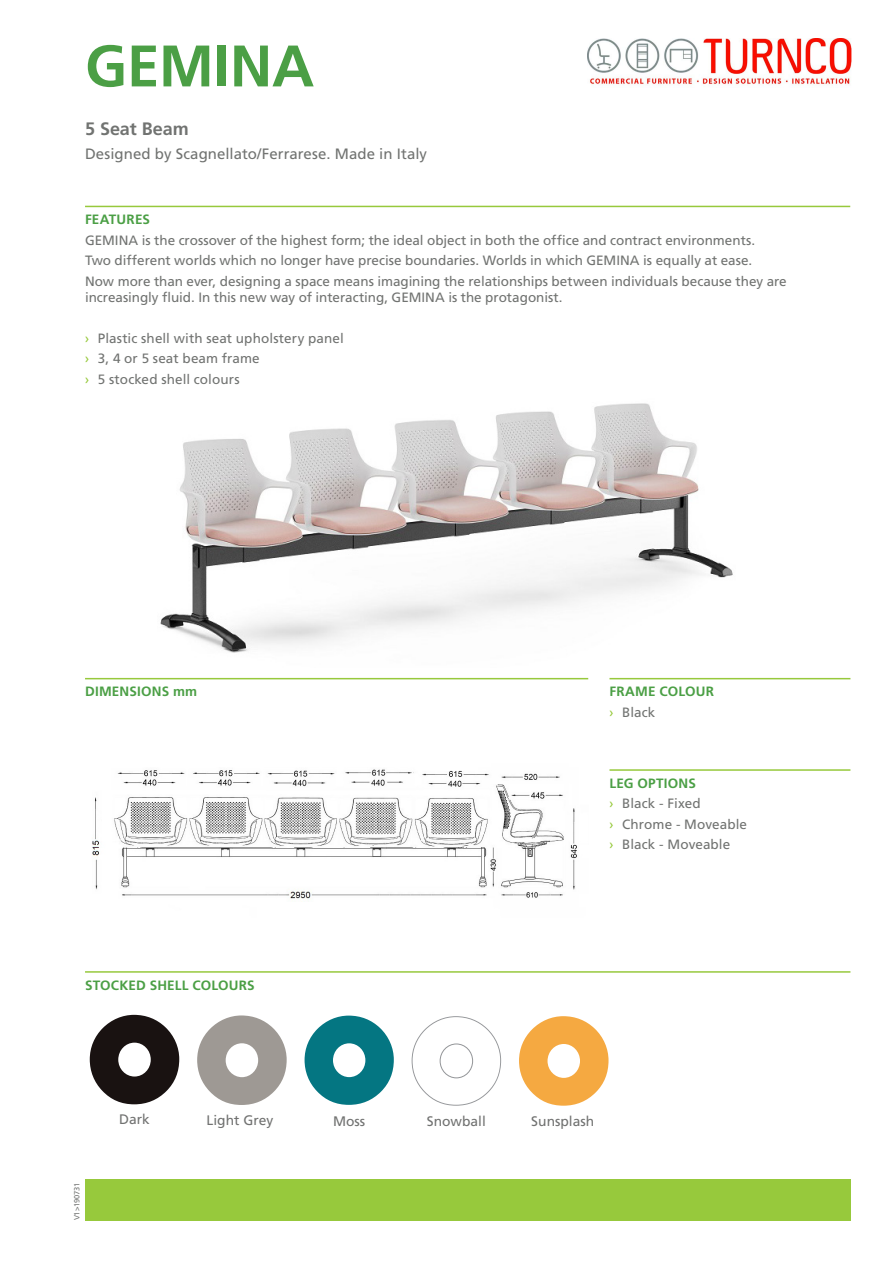
<style>
.page{position:relative;width:893px;height:1263px;background:#fff}
.page>*{position:absolute;margin:0;border:0;box-sizing:border-box;transform-origin:0 0}
.Product_Title{font:700 58.5px "Frutiger LT";letter-spacing:-.005em;color:#4b9f45}
.Product_description{font:700 18px "Frutiger LT";letter-spacing:-.005em;color:#717371}
.Brand___Code{font:15px "Frutiger LT";letter-spacing:.005em;color:#717371}
.t1{font:13.8px "Frutiger LT";color:#717271}
.Text{font:13.5px/16.2px "Frutiger LT";color:#717371}
.Subheading{font:700 13.5px "Frutiger LT";letter-spacing:.015em;color:#4b9f45}
.t2{font:7.5px "Frutiger LT";letter-spacing:-.01em;color:#717371}
.s1{color:#97c93c}
</style>
<div class="page">
<div style="left:85px;top:1179px;width:765px;height:41px;background:#97c93c"></div>
<hr style="left:85px;top:206px;width:765px;height:1px;background:#97c93c">
<hr style="left:85px;top:678px;width:503px;height:1px;background:#97c93c">
<hr style="left:609px;top:678px;width:241px;height:1px;background:#97c93c">
<hr style="left:609px;top:769px;width:241px;height:2px;background:#97c93c">
<hr style="left:85px;top:971px;width:765px;height:2px;background:#97c93c">
<img style="left:92px;top:769px;width:485px;height:133px">
<svg style="left:90px;top:1015px;width:89px;height:89px"></svg>
<svg style="left:197px;top:1015px;width:90px;height:90px"></svg>
<svg style="left:412px;top:1016px;width:89px;height:90px"></svg>
<div style="left:440px;top:1043px;width:33px;height:35px;border:1px solid #939598;border-radius:50%"></div>
<svg style="left:305px;top:1015px;width:89px;height:90px"></svg>
<svg style="left:519px;top:1016px;width:89px;height:90px"></svg>
<img style="left:160px;top:403px;width:573px;height:250px">
<img style="left:588px;top:38px;width:263px;height:47px">
<p class="Product_Title" style="left:85px;top:32px;width:231px">GEMINA</p>
<p class="Product_description" style="left:85px;top:119px;width:105px">5 Seat Beam</p>
<p class="Brand___Code" style="left:85px;top:145px;width:343px">Designed by Scagnellato/Ferrarese. Made in Italy</p>
<p class="Subheading" style="left:85px;top:212px;width:66px">FEATURES</p>
<p class="Text" style="left:85px;top:232px;width:672px">GEMINA is the crossover of the highest form; the ideal object in both the office and contract environments.</p>
<p class="Text" style="left:85px;top:252px;width:669px">Two different worlds which no longer have precise boundaries. Worlds in which GEMINA is equally at ease.</p>
<p class="Text" style="left:85px;top:273px;width:703px">Now more than ever, designing a space means imagining the relationships between individuals because they are increasingly fluid. In this new way of interacting, GEMINA is the protagonist.</p>
<p class="Text" style="left:85px;top:330px;width:260px"><span class="s1">›</span> Plastic shell with seat upholstery panel</p>
<p class="Text" style="left:85px;top:350px;width:176px"><span class="s1">›</span> 3, 4 or 5 seat beam frame</p>
<p class="Text" style="left:85px;top:371px;width:156px"><span class="s1">›</span> 5 stocked shell colours</p>
<p class="Subheading" style="left:85px;top:684px;width:114px">DIMENSIONS mm</p>
<p class="Subheading" style="left:609px;top:684px;width:106px">FRAME COLOUR</p>
<p class="Text" style="left:609px;top:704px;width:47px"><span class="s1">›</span> Black</p>
<p class="Subheading" style="left:609px;top:775px;width:88px">LEG OPTIONS</p>
<p class="Text" style="left:609px;top:795px;width:93px"><span class="s1">›</span> Black - Fixed</p>
<p class="Text" style="left:609px;top:816px;width:139px"><span class="s1">›</span> Chrome - Moveable</p>
<p class="Text" style="left:609px;top:836px;width:122px"><span class="s1">›</span> Black - Moveable</p>
<p class="Subheading" style="left:85px;top:977px;width:171px">STOCKED SHELL COLOURS</p>
<p class="t2" style="left:72px;top:1220px;width:40px;rotate:-90deg">V1&gt;190731</p>
<p class="t1" style="left:119px;top:1111px;width:32px">Dark</p>
<p class="t1" style="left:207px;top:1112px;width:68px">Light Grey</p>
<p class="t1" style="left:333px;top:1113px;width:34px">Moss</p>
<p class="t1" style="left:427px;top:1113px;width:61px">Snowball</p>
<p class="t1" style="left:531px;top:1113px;width:64px">Sunsplash</p>
</div>
